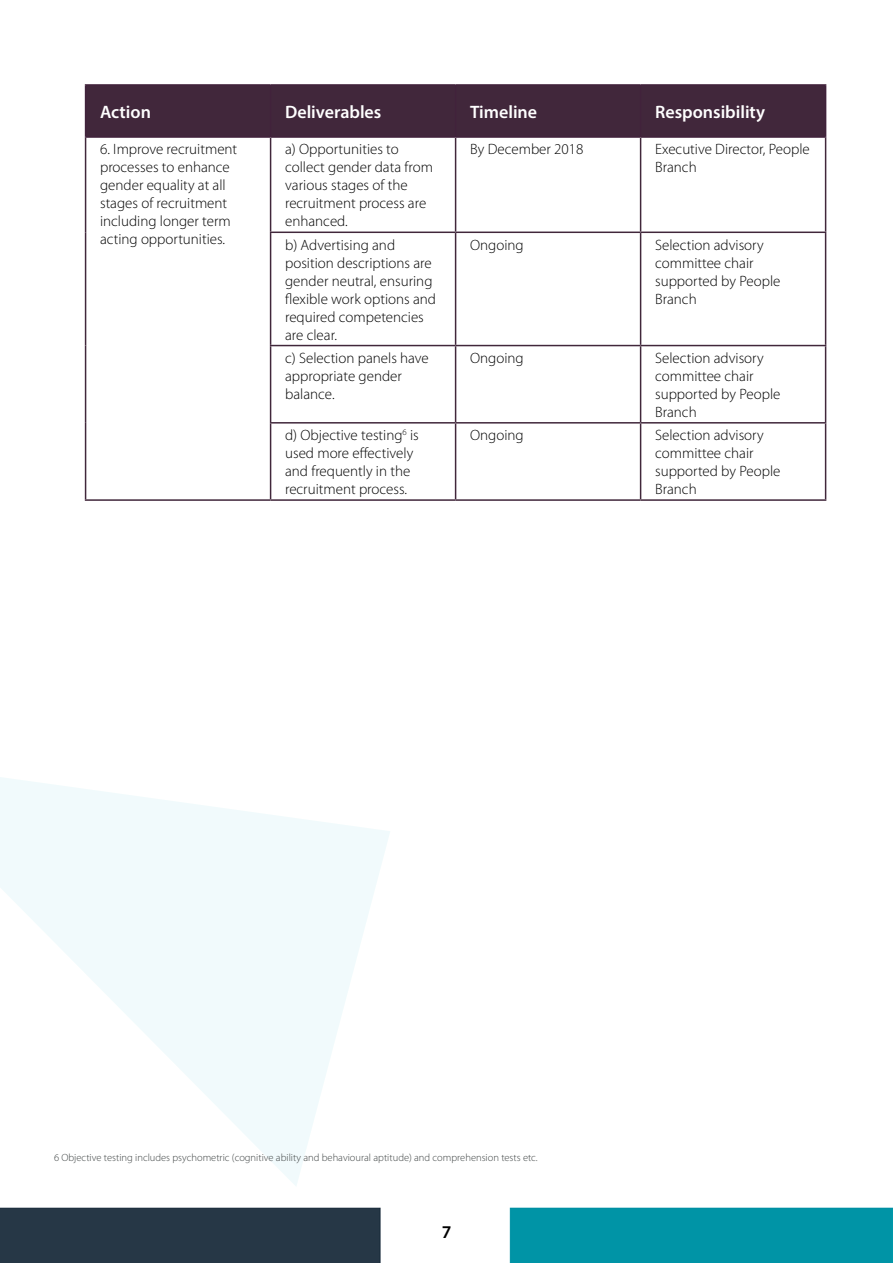
<style>
.page{position:relative;width:893px;height:1263px;background:#fff}
.page>*{position:absolute;margin:0;border:0;box-sizing:border-box;transform-origin:0 0}
.t1{font:600 18px "Myriad Pro";color:#fff}
.t2{font:600 18px "Myriad Pro";color:#000}
.t3{font:300 15px/18px "Myriad Pro";color:#000}
.t4{font:300 10.5px "Myriad Pro";color:#3f4444}
</style>
<div class="page">
<svg style="left:0;top:777px;width:390px;height:409px;fill:#f1fafc"></svg>
<img style="left:0;top:1207px;width:893px;height:56px">
<div style="left:86px;top:86px;width:739px;height:50px;background:#41273b"></div>
<svg style="left:86px;top:138px;width:739px;height:361px"></svg>
<hr style="left:85px;top:138px;width:1px;height:94px;background:#41273b">
<hr style="left:270px;top:138px;width:1px;height:94px;background:#41273b">
<hr style="left:455px;top:138px;width:1px;height:94px;background:#41273b">
<hr style="left:640px;top:138px;width:1px;height:94px;background:#41273b">
<hr style="left:825px;top:138px;width:1px;height:94px;background:#41273b">
<hr style="left:85px;top:232px;width:1px;height:114px;background:#41273b">
<hr style="left:270px;top:232px;width:186px;height:1px;background:#41273b">
<hr style="left:270px;top:233px;width:1px;height:112px;background:#41273b">
<hr style="left:456px;top:232px;width:185px;height:1px;background:#41273b">
<hr style="left:455px;top:233px;width:1px;height:112px;background:#41273b">
<hr style="left:641px;top:232px;width:185px;height:1px;background:#41273b">
<hr style="left:640px;top:233px;width:1px;height:112px;background:#41273b">
<hr style="left:825px;top:233px;width:1px;height:112px;background:#41273b">
<hr style="left:85px;top:346px;width:1px;height:77px;background:#41273b">
<hr style="left:270px;top:345px;width:186px;height:1px;background:#41273b">
<hr style="left:270px;top:346px;width:1px;height:76px;background:#41273b">
<hr style="left:456px;top:345px;width:185px;height:1px;background:#41273b">
<hr style="left:455px;top:346px;width:1px;height:76px;background:#41273b">
<hr style="left:641px;top:345px;width:185px;height:1px;background:#41273b">
<hr style="left:640px;top:346px;width:1px;height:76px;background:#41273b">
<hr style="left:825px;top:346px;width:1px;height:76px;background:#41273b">
<hr style="left:85px;top:423px;width:1px;height:76px;background:#41273b">
<hr style="left:270px;top:422px;width:186px;height:2px;background:#41273b">
<hr style="left:270px;top:424px;width:1px;height:75px;background:#41273b">
<hr style="left:456px;top:422px;width:185px;height:2px;background:#41273b">
<hr style="left:455px;top:424px;width:1px;height:75px;background:#41273b">
<hr style="left:641px;top:422px;width:185px;height:2px;background:#41273b">
<hr style="left:640px;top:424px;width:1px;height:75px;background:#41273b">
<hr style="left:825px;top:424px;width:1px;height:75px;background:#41273b">
<hr style="left:85px;top:499px;width:186px;height:2px;background:#41273b">
<hr style="left:271px;top:499px;width:185px;height:2px;background:#41273b">
<hr style="left:456px;top:499px;width:185px;height:2px;background:#41273b">
<hr style="left:641px;top:499px;width:185px;height:2px;background:#41273b">
<hr style="left:85px;top:84px;width:186px;height:2px;background:#41223b">
<hr style="left:85px;top:86px;width:1px;height:50px;background:#41223b">
<hr style="left:271px;top:84px;width:185px;height:2px;background:#41223b">
<hr style="left:456px;top:84px;width:185px;height:2px;background:#41223b">
<hr style="left:641px;top:84px;width:185px;height:2px;background:#41223b">
<hr style="left:825px;top:86px;width:1px;height:50px;background:#41223b">
<hr style="left:85px;top:136px;width:186px;height:2px;background:#41223b">
<hr style="left:271px;top:136px;width:185px;height:2px;background:#41223b">
<hr style="left:456px;top:136px;width:185px;height:2px;background:#41223b">
<hr style="left:641px;top:136px;width:185px;height:2px;background:#41223b">
<hr style="left:270px;top:86px;width:1px;height:50px;background:#41223b">
<hr style="left:455px;top:86px;width:1px;height:50px;background:#41223b">
<hr style="left:640px;top:86px;width:1px;height:50px;background:#41223b">
<p class="t1" style="left:100px;top:100px;width:52px">Action</p>
<p class="t1" style="left:285px;top:100px;width:98px">Deliverables</p>
<p class="t1" style="left:470px;top:100px;width:69px">Timeline</p>
<p class="t1" style="left:655px;top:100px;width:111px">Responsibility</p>
<p class="t3" style="left:100px;top:140px;width:139px">6. Improve recruitment processes to enhance gender equality at all stages of recruitment including longer term acting opportunities.</p>
<p class="t3" style="left:285px;top:140px;width:149px">a) Opportunities to collect gender data from various stages of the recruitment process are enhanced.</p>
<p class="t3" style="left:470px;top:140px;width:115px">By December 2018</p>
<p class="t3" style="left:655px;top:140px;width:156px">Executive Director, People<br>Branch</p>
<p class="t3" style="left:285px;top:235px;width:152px">b) Advertising and position descriptions are gender neutral, ensuring flexible work options and required competencies are clear.</p>
<p class="t3" style="left:470px;top:235px;width:55px">Ongoing</p>
<p class="t3" style="left:655px;top:235px;width:127px">Selection advisory committee chair supported by People<br>Branch</p>
<p class="t3" style="left:285px;top:349px;width:145px">c) Selection panels have appropriate gender balance.</p>
<p class="t3" style="left:470px;top:349px;width:55px">Ongoing</p>
<p class="t3" style="left:655px;top:349px;width:127px">Selection advisory committee chair supported by People<br>Branch</p>
<p class="t3" style="left:285px;top:426px;width:135px">d) Objective testing<sup>6</sup> is used more effectively and frequently in the recruitment process.</p>
<p class="t3" style="left:470px;top:426px;width:55px">Ongoing</p>
<p class="t3" style="left:655px;top:426px;width:127px">Selection advisory committee chair supported by People<br>Branch</p>
<p class="t4" style="left:54px;top:1151px;width:485px">6 Objective testing includes psychometric (cognitive ability and behavioural aptitude) and comprehension tests etc.</p>
<p class="t2" style="left:442px;top:1220px;width:11px">7</p>
</div>
